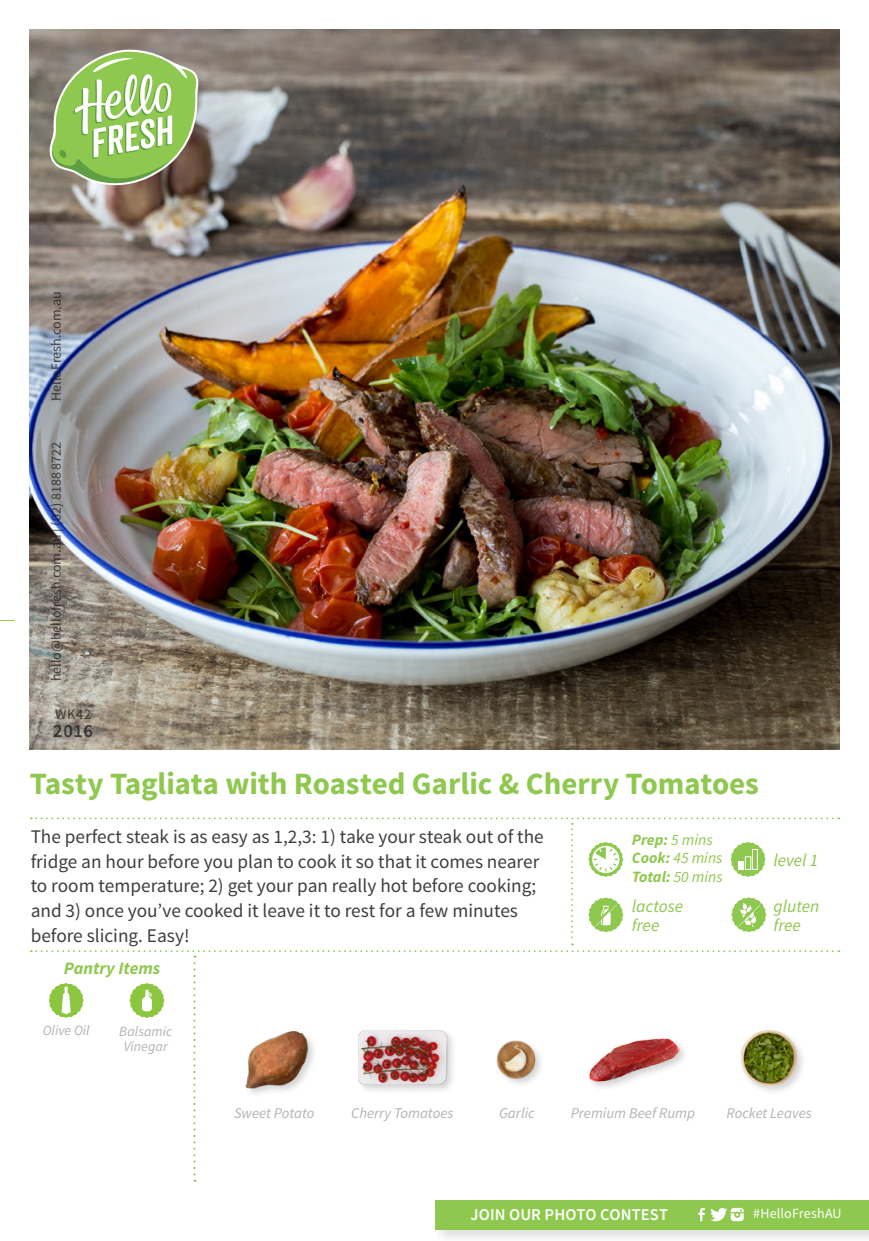
<style>
.page{position:relative;width:869px;height:1241px;background:#fff}
.page>*{position:absolute;margin:0;border:0;box-sizing:border-box;transform-origin:0 0}
.FRONT_Recipe_Title{font:700 30.97px "Source Sans Pro";letter-spacing:-.005em;color:#8fc84e}
.FRONT___BACK_Running{font:19.25px/24.5px "Source Sans Pro";color:#3e3e3f}
.t1{font:600 18.55px "Source Sans Pro";color:#231f20}
.FRONT_Icons{font:italic 17.5px/18.6px "Source Sans Pro";color:#8fc84e}
.FRONT_Icons-2{font:italic 700 17.5px "Source Sans Pro";color:#8fc84e}
.FRONT_Recipe_Subtitl{font:600 16.45px "Source Sans Pro";letter-spacing:.005em;color:#fff}
.FRONT_Icons-3{font:italic 700 15.75px "Source Sans Pro";color:#8fc84e}
.FRONT_Icons-4{font:italic 15.75px "Source Sans Pro";color:#8fc84e}
.FRONT_ingredients{font:italic 14.88px "Source Sans Pro";color:#b2b3b7}
.t2{font:14.53px "Source Sans Pro";color:#231f20}
.t3{font:14px "Source Sans Pro";color:#231f20}
.FRONT_ingredients-2{font:italic 14px/14.5px "Source Sans Pro";color:#b2b3b7;text-align:center}
.FRONT_Recipe_Subtitl-2{font:14px "Source Sans Pro";letter-spacing:.01em;color:#fff}
.s1{font-weight:400}
.s2{font-weight:700}
</style>
<div class="page">
<img style="left:30px;top:30px;width:808px;height:719px">
<svg style="left:0;top:620px;width:14px;height:1px"></svg>
<svg style="left:50px;top:50px;width:148px;height:135px;background:#9dbc74"></svg>
<div style="left:432px;top:1197px;width:436px;height:43px;background:#231f20;opacity:.15"></div>
<div style="left:435px;top:1199px;width:433px;height:29px;background:#8fc84e"></div>
<svg style="left:698px;top:1207px;width:6px;height:13px"></svg>
<svg style="left:710px;top:1207px;width:33px;height:13px"></svg>
<svg style="left:31px;top:817px;width:808px;height:364px"></svg>
<p class="t3" style="left:47px;top:401px;width:111px;rotate:-90deg">HelloFresh.com.au</p>
<p class="t3" style="left:47px;top:681px;width:241px;rotate:-90deg">hello@hellofresh.com.au | (02) 8188 8722</p>
<p class="t2" style="left:55px;top:705px;width:38px">WK42</p>
<p class="t1" style="left:53px;top:719px;width:41px">2016</p>
<p class="FRONT_Recipe_Title" style="left:30px;top:763px;width:730px">Tasty Tagliata with Roasted Garlic &amp; Cherry Tomatoes</p>
<p class="FRONT___BACK_Running" style="left:31px;top:825px;width:514px">The perfect steak is as easy as 1,2,3: 1) take your steak out of the fridge an hour before you plan to cook it so that it comes nearer to room temperature; 2) get your pan really hot before cooking; and 3) once you’ve cooked it leave it to rest for a few minutes before slicing. Easy!</p>
<p class="FRONT_Icons-2" style="left:64px;top:956px;width:98px">Pantry Items</p>
<p class="FRONT_Icons-3" style="left:631px;top:829px;width:82px">Prep: <span class="s1">5 mins</span></p>
<p class="FRONT_Icons-4" style="left:631px;top:848px;width:92px"><span class="s2">Cook:</span> 45 mins</p>
<p class="FRONT_Icons-3" style="left:631px;top:866px;width:92px">Total: <span class="s1">50 mins</span></p>
<p class="FRONT_Icons" style="left:631px;top:896px;width:53px">lactose</p>
<p class="FRONT_Icons" style="left:631px;top:915px;width:29px">free</p>
<p class="FRONT_Icons" style="left:773px;top:850px;width:46px">level 1</p>
<p class="FRONT_Icons" style="left:773px;top:896px;width:47px">gluten free</p>
<p class="FRONT_ingredients-2" style="left:43px;top:1023px;width:48px">Olive Oil</p>
<p class="FRONT_ingredients-2" style="left:119px;top:1023px;width:54px">Balsamic<br>Vinegar</p>
<p class="FRONT_ingredients" style="left:234px;top:1103px;width:82px">Sweet Potato</p>
<p class="FRONT_ingredients" style="left:351px;top:1103px;width:104px">Cherry Tomatoes</p>
<p class="FRONT_ingredients" style="left:499px;top:1103px;width:37px">Garlic</p>
<p class="FRONT_ingredients" style="left:570px;top:1103px;width:126px">Premium Beef Rump</p>
<p class="FRONT_ingredients" style="left:726px;top:1103px;width:87px">Rocket Leaves</p>
<p class="FRONT_Recipe_Subtitl" style="left:470px;top:1203px;width:199px">JOIN OUR PHOTO CONTEST</p>
<p class="FRONT_Recipe_Subtitl-2" style="left:753px;top:1204px;width:90px">#HelloFreshAU</p>
</div>
